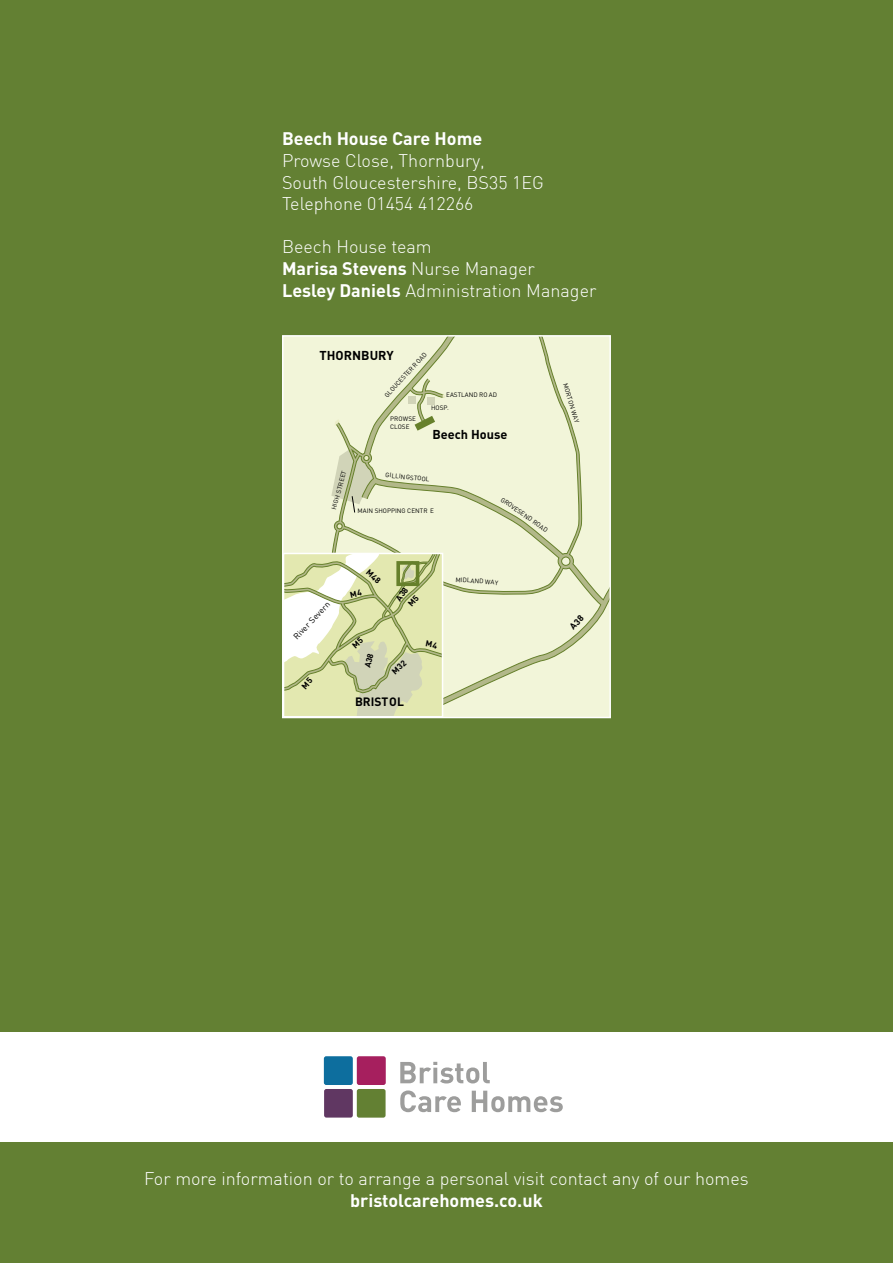
<style>
.page{position:relative;width:893px;height:1263px;background:#638033}
.page>*{position:absolute;margin:0;border:0;box-sizing:border-box;transform-origin:0 0}
.t1{font:300 18px/21.6px "DIN";color:#fff}
.t2{font:700 18px "DIN";color:#fff}
.t3{font:700 12.75px "DIN";color:#000}
.t4{font:700 12px "DIN";color:#000}
.t5{font:8.4px "DIN";color:#000}
.t6{font:6.45px "DIN";color:#000}
.t7{font:6.3px/7.6px "DIN";color:#000}
.s1{font-weight:700}
</style>
<div class="page">
<svg style="left:290px;top:338px;width:318px;height:377px;background:#ecefd1"></svg>
<svg style="left:337px;top:523px;width:5px;height:6px"></svg>
<svg style="left:442px;top:393px;width:3px;height:5px"></svg>
<svg style="left:335px;top:419px;width:5px;height:7px"></svg>
<div style="left:408px;top:396px;width:7px;height:8px;background:#d1d4b8"></div>
<div style="left:427px;top:397px;width:7px;height:8px;background:#d1d4b8"></div>
<svg style="left:415px;top:416px;width:20px;height:15px"></svg>
<svg style="left:331px;top:448px;width:43px;height:65px;background:#ccd2ae"></svg>
<div style="left:282px;top:335px;width:329px;height:383px;border:2px solid #fff"></div>
<div style="left:0;top:1032px;width:893px;height:110px;background:#fff"></div>
<div style="left:324px;top:1089px;width:29px;height:28px;background:#603762;border-radius:2px"></div>
<div style="left:324px;top:1056px;width:29px;height:29px;background:#0d6e9e;border-radius:2px"></div>
<div style="left:357px;top:1089px;width:29px;height:28px;background:#638033;border-radius:2px"></div>
<div style="left:357px;top:1056px;width:29px;height:29px;background:#a61f5e;border-radius:2px"></div>
<svg style="left:400px;top:1062px;width:90px;height:21px"></svg>
<svg style="left:400px;top:1090px;width:61px;height:22px"></svg>
<svg style="left:472px;top:1091px;width:91px;height:21px"></svg>
<svg style="left:569px;top:614px;width:15px;height:16px"></svg>
<svg style="left:284px;top:553px;width:159px;height:164px"></svg>
<p class="t2" style="left:282px;top:132px;width:202px">Beech House Care Home</p>
<p class="t1" style="left:282px;top:151px;width:263px">Prowse Close, Thornbury,<br>South Gloucestershire, BS35 1EG<br>Telephone 01454 412266</p>
<p class="t1" style="left:282px;top:238px;width:316px">Beech House team<br><span class="s1">Marisa Stevens</span> Nurse Manager<br><span class="s1">Lesley Daniels</span> Administration Manager</p>
<p class="t3" style="left:320px;top:351px;width:76px">THORNBURY</p>
<p class="t6" style="left:384px;top:395px;width:59px;rotate:-47deg">GLOUCESTER R OAD</p>
<p class="t7" style="left:446px;top:392px;width:52px">EASTLAND RO AD</p>
<p class="t7" style="left:390px;top:416px;width:27px">PROWSE<br>CLOSE</p>
<p class="t7" style="left:431px;top:404px;width:19px">HOSP.</p>
<p class="t3" style="left:432px;top:429px;width:77px">Beech House</p>
<p class="t6" style="left:331px;top:509px;width:42px;rotate:-74deg">HIGH STREET</p>
<p class="t7" style="left:386px;top:472px;width:45px;rotate:6deg">GILLIN GSTOOL</p>
<p class="t7" style="left:358px;top:508px;width:78px">MAIN SHOPPING CENTR E</p>
<p class="t7" style="left:503px;top:496px;width:56px;rotate:35deg">GROVESEND ROAD</p>
<p class="t7" style="left:568px;top:382px;width:42px;rotate:73deg">MORTON WAY</p>
<p class="t5" style="left:293px;top:636px;width:50px;rotate:-46deg">River Severn</p>
<p class="t6" style="left:456px;top:577px;width:44px;rotate:5deg">M IDLAND WAY</p>
<p class="t4" style="left:355px;top:697px;width:50px">BRISTOL</p>
<p class="t1" style="left:144px;top:1169px;width:606px">For more information or to arrange a personal visit contact any of our homes</p>
<p class="t2" style="left:350px;top:1193px;width:194px">bristolcarehomes.co.uk</p>
</div>
